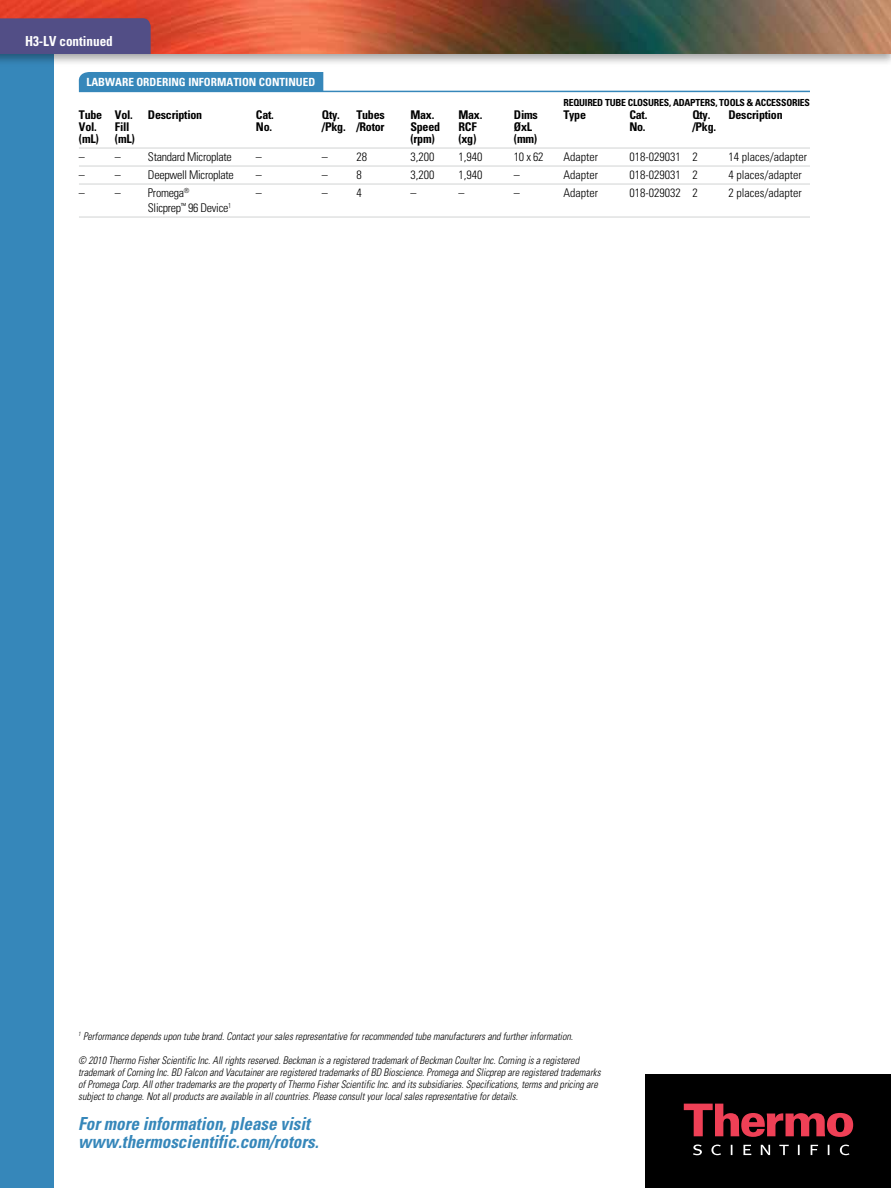
<style>
.page{position:relative;width:891px;height:1188px;background:#fff}
.page>*{position:absolute;margin:0;border:0;box-sizing:border-box;transform-origin:0 0}
.t1{font:italic 700 condensed 18px/18px "Univers";color:#3687ba;scale:.95 1}
.t2{font:700 condensed 13.8px "Univers";color:#fff;scale:.95 1}
.t3{font:300 condensed 12px "Univers";color:#000}
.t4{font:700 condensed 12px "Univers";letter-spacing:-.02em;color:#000}
.t5{font:300 condensed 12px "Univers";letter-spacing:-.025em;color:#000}
.t6{font:700 condensed 11.25px "Univers";color:#fff}
.t7{font:italic 300 condensed 10.5px/12px "Univers";color:#000;scale:.95 1}
.t8{font:700 condensed 9.75px "Univers";letter-spacing:-.02em;color:#000}
</style>
<div class="page">
<div style="left:0;top:0;width:54px;height:1188px;background:#3687ba"></div>
<div style="left:0;top:0;width:891px;height:67px;background:#000;opacity:.35"></div>
<img style="left:0;top:0;width:891px;height:54px">
<div style="left:79px;top:72px;width:244px;height:19px;background:#3687ba"></div>
<div style="left:0;top:18px;width:151px;height:36px;background:#524e86"></div>
<hr style="left:79px;top:91px;width:731px;height:1px;background:#3687ba">
<hr style="left:79px;top:148px;width:731px;height:1px;background:#d1d3d4">
<hr style="left:79px;top:166px;width:731px;height:1px;background:#d1d3d4">
<hr style="left:79px;top:184px;width:731px;height:1px;background:#d1d3d4">
<hr style="left:79px;top:217px;width:731px;height:1px;background:#d1d3d4">
<div style="left:646px;top:1074px;width:245px;height:114px;background:#000"></div>
<svg style="left:684px;top:1104px;width:169px;height:33px"></svg>
<svg style="left:693px;top:1145px;width:157px;height:10px"></svg>
<h2 class="t2" style="left:25px;top:32px;width:94px">H3-LV continued</h2>
<p class="t6" style="left:86px;top:75px;width:159px">LABWARE ORDERING INFORMATION</p>
<p class="t6" style="left:259px;top:75px;width:58px">CONTINUED</p>
<p class="t8" style="left:563px;top:96px;width:248px">REQUIRED TUBE CLOSURES, ADAPTERS, TOO LS &amp; ACCESSORIE S</p>
<p class="t4" style="left:79px;top:108px;width:55px">Tube Vol.</p>
<p class="t4" style="left:148px;top:108px;width:56px">Description</p>
<p class="t4" style="left:256px;top:108px;width:19px">Cat.</p>
<p class="t4" style="left:322px;top:108px;width:19px">Qty.</p>
<p class="t4" style="left:356px;top:108px;width:30px">Tubes</p>
<p class="t4" style="left:410px;top:108px;width:25px">Max.</p>
<p class="t4" style="left:458px;top:108px;width:25px">Max.</p>
<p class="t4" style="left:514px;top:108px;width:25px">Dims</p>
<p class="t4" style="left:563px;top:108px;width:24px">Type</p>
<p class="t4" style="left:629px;top:108px;width:19px">Cat.</p>
<p class="t4" style="left:692px;top:108px;width:19px">Qty.</p>
<p class="t4" style="left:728px;top:108px;width:56px">Description</p>
<p class="t4" style="left:79px;top:120px;width:19px">Vol.</p>
<p class="t4" style="left:115px;top:120px;width:16px">Fill</p>
<p class="t4" style="left:256px;top:120px;width:18px">No.</p>
<p class="t4" style="left:322px;top:120px;width:64px">/Pkg. /Rotor</p>
<p class="t4" style="left:410px;top:120px;width:31px">Speed</p>
<p class="t4" style="left:458px;top:120px;width:20px">RCF</p>
<p class="t4" style="left:514px;top:120px;width:20px">ØxL</p>
<p class="t4" style="left:629px;top:120px;width:18px">No.</p>
<p class="t4" style="left:692px;top:120px;width:25px">/Pkg.</p>
<p class="t4" style="left:79px;top:132px;width:57px">(mL) (mL)</p>
<p class="t4" style="left:410px;top:132px;width:26px">(rpm)</p>
<p class="t4" style="left:458px;top:132px;width:19px">(xg)</p>
<p class="t4" style="left:514px;top:132px;width:25px">(mm)</p>
<p class="t3" style="left:79px;top:150px;width:7px">–</p>
<p class="t5" style="left:115px;top:150px;width:118px">– Standard Microplate</p>
<p class="t3" style="left:256px;top:150px;width:7px">–</p>
<p class="t3" style="left:322px;top:150px;width:47px">– 28</p>
<p class="t3" style="left:410px;top:150px;width:25px">3,200</p>
<p class="t3" style="left:458px;top:150px;width:25px">1,940</p>
<p class="t3" style="left:514px;top:150px;width:31px">10 x 62</p>
<p class="t3" style="left:563px;top:150px;width:36px">Adapter</p>
<p class="t3" style="left:629px;top:150px;width:70px">018-029031 2</p>
<p class="t3" style="left:728px;top:150px;width:80px">14 places/adapter</p>
<p class="t3" style="left:79px;top:168px;width:7px">–</p>
<p class="t5" style="left:115px;top:168px;width:120px">– Deepwell Microplate</p>
<p class="t3" style="left:256px;top:168px;width:7px">–</p>
<p class="t3" style="left:322px;top:168px;width:41px">– 8</p>
<p class="t3" style="left:410px;top:168px;width:25px">3,200</p>
<p class="t3" style="left:458px;top:168px;width:25px">1,940</p>
<p class="t3" style="left:514px;top:168px;width:7px">–</p>
<p class="t3" style="left:563px;top:168px;width:36px">Adapter</p>
<p class="t3" style="left:629px;top:168px;width:70px">018-029031 2</p>
<p class="t3" style="left:728px;top:168px;width:75px">4 places/adapter</p>
<p class="t3" style="left:79px;top:186px;width:7px">–</p>
<p class="t5" style="left:115px;top:186px;width:76px">– Promega<sup>®</sup></p>
<p class="t3" style="left:256px;top:186px;width:7px">–</p>
<p class="t3" style="left:322px;top:186px;width:41px">– 4</p>
<p class="t3" style="left:410px;top:186px;width:7px">–</p>
<p class="t3" style="left:458px;top:186px;width:7px">–</p>
<p class="t3" style="left:514px;top:186px;width:7px">–</p>
<p class="t3" style="left:563px;top:186px;width:36px">Adapter</p>
<p class="t3" style="left:629px;top:186px;width:70px">018-029032 2</p>
<p class="t3" style="left:728px;top:186px;width:75px">2 places/adapter</p>
<p class="t5" style="left:148px;top:201px;width:85px">Slicprep<sup>™</sup> 96 Device<sup>1</sup></p>
<p class="t7" style="left:78px;top:1030px;width:523px"><sup>1</sup> Performance depends upon tube brand. Contact your sales representative for recommended tube manufacturers and further information.</p>
<p class="t7" style="left:78px;top:1054px;width:551px">© 2010 Thermo Fisher Scientific Inc. All rights reserved. Beckman is a registered trademark of Beckman Coulter Inc. Corning is a registered trademark of Corning Inc. BD Falcon and Vacutainer are registered trademarks of BD Bioscience. Promega and Slicprep are registered trademarks of Promega Corp. All other trademarks are the property of Thermo Fisher Scientific Inc. and its subsidiaries. Specifications, terms and pricing are subject to change. Not all products are available in all countries. Please consult your local sales representative for details.</p>
<h1 class="t1" style="left:78px;top:1114px;width:254px">For more information, please visit www.thermoscientific.com/rotors.</h1>
</div>
